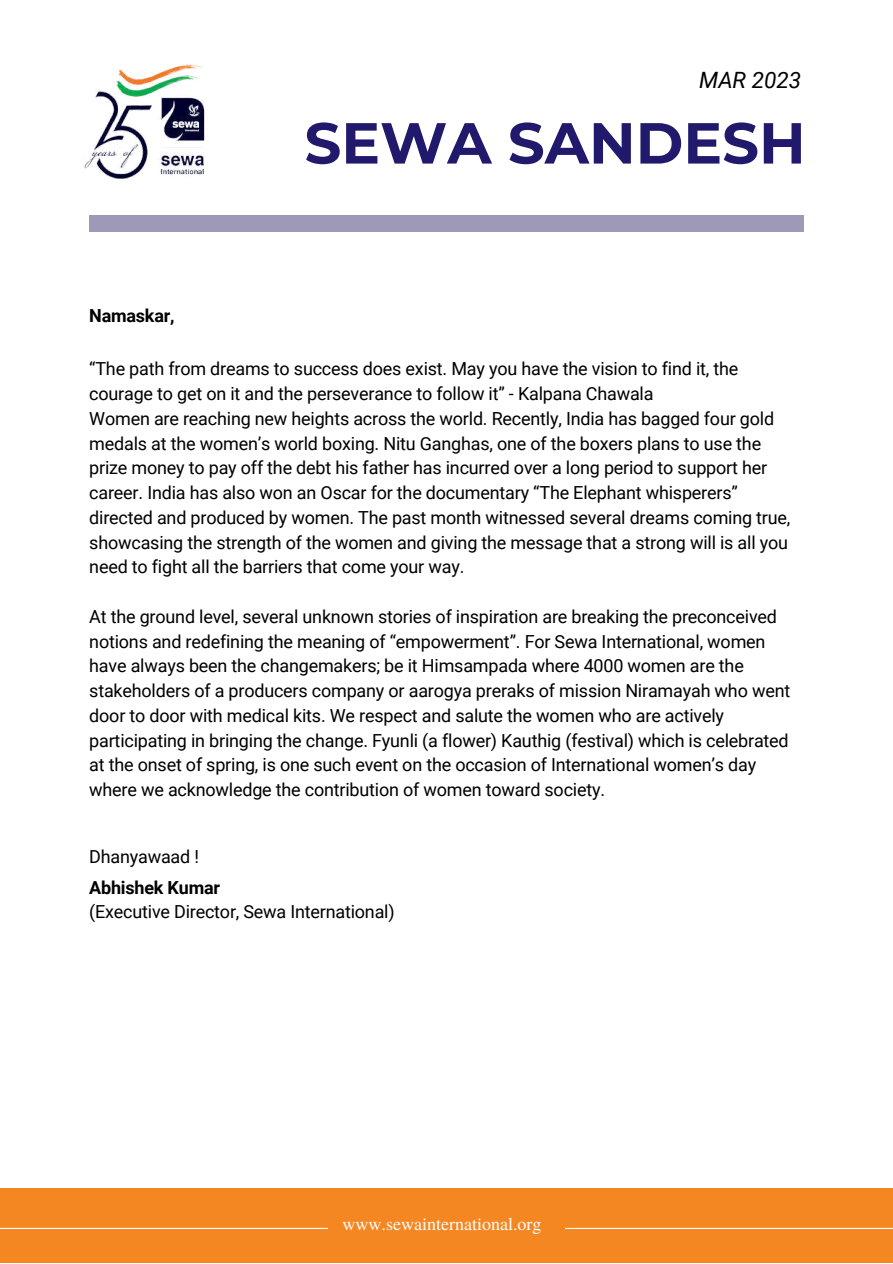
<style>
.page{position:relative;width:893px;height:1264px;background:#fff}
.page>*{position:absolute;margin:0;border:0;box-sizing:border-box;transform-origin:0 0}
.t1{font:700 57.75px "Montserrat";color:#21196c}
.t2{font:italic 22.5px "Roboto";color:#000}
.t3{font:18px/24.8px "Roboto";letter-spacing:-.01em;color:#000}
.t4{font:18px "Te X Gyre Termes";color:#fff}
.t5{font:700 18px "Roboto";letter-spacing:-.01em;color:#000}
</style>
<div class="page">
<img style="left:83px;top:64px;width:122px;height:114px">
<div style="left:0;top:1188px;width:892px;height:74px;background:#f58723"></div>
<hr style="left:0;top:1227px;width:328px;height:1px;background:#fff">
<hr style="left:565px;top:1227px;width:327px;height:1px;background:#fff">
<div style="left:89px;top:215px;width:714px;height:17px;background:#9c9ab7"></div>
<p class="t2" style="left:699px;top:67px;width:103px">MAR 2023</p>
<p class="t5" style="left:89px;top:305px;width:87px">Namaskar,</p>
<h1 class="t1" style="left:304px;top:108px;width:502px">SEWA SANDESH</h1>
<p class="t3" style="left:89px;top:357px;width:702px">“The path from dreams to success does exist. May you have the vision to find it, the courage to get on it and the perseverance to follow it” - Kalpana Chawala<br>Women are reaching new heights across the world. Recently, India has bagged four gold medals at the women’s world boxing. Nitu Ganghas, one of the boxers plans to use the prize money to pay off the debt his father has incurred over a long period to support her career. India has also won an Oscar for the documentary “The Elephant whisperers” directed and produced by women. The past month witnessed several dreams coming true, showcasing the strength of the women and giving the message that a strong will is all you need to fight all the barriers that come your way.</p>
<p class="t3" style="left:89px;top:604px;width:702px">At the ground level, several unknown stories of inspiration are breaking the preconceived notions and redefining the meaning of “empowerment”. For Sewa International, women have always been the changemakers; be it Himsampada where 4000 women are the stakeholders of a producers company or aarogya preraks of mission Niramayah who went door to door with medical kits. We respect and salute the women who are actively participating in bringing the change. Fyunli (a flower) Kauthig (festival) which is celebrated at the onset of spring, is one such event on the occasion of International women’s day where we acknowledge the contribution of women toward society.</p>
<p class="t3" style="left:89px;top:844px;width:111px">Dhanyawaad !</p>
<p class="t5" style="left:89px;top:877px;width:132px">Abhishek Kumar</p>
<p class="t3" style="left:89px;top:899px;width:307px">(Executive Director, Sewa International)</p>
<p class="t4" style="left:342px;top:1210px;width:200px">www.sewainternational.org</p>
</div>
